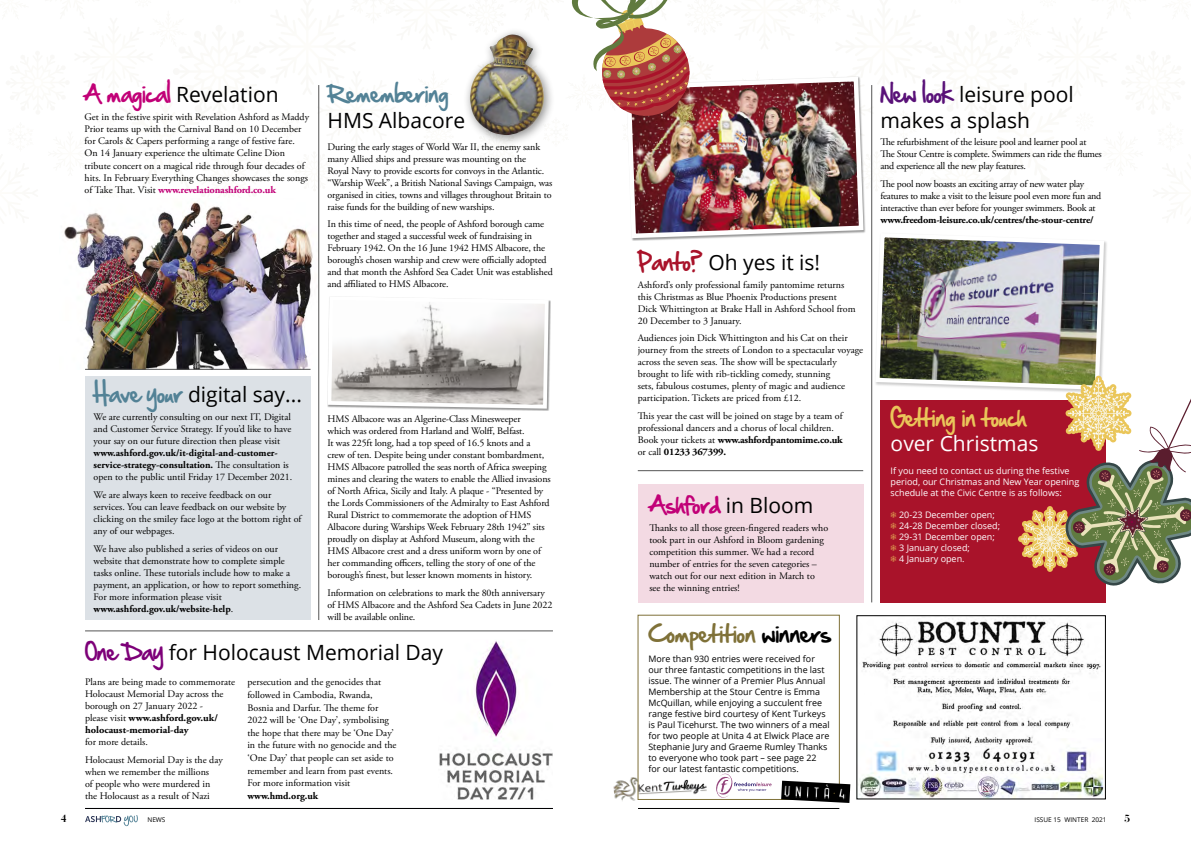
<style>
.page{position:relative;width:1191px;height:842px;background:#fff}
.page>*{position:absolute;margin:0;border:0;box-sizing:border-box;transform-origin:0 0}
.t1{font:21px/25.2px "Open Sans";color:#000}
.t2{font:21px "Hand Of Sean";color:#7f7138}
.t3{font:21px "Hand Of Sean";color:#eac65a}
.t4{font:21px "Hand Of Sean";color:#c10077}
.t5{font:21px "Open Sans";color:#fff}
.t6{font:21px "Hand Of Sean";color:#538296}
.t7{font:700 11px "Bauer Bodoni BT";color:#000}
.t8{font:10px/12px "Adobe Garamond Pro";letter-spacing:-.005em;color:#000}
.t9{font:10px/12px "Adobe Garamond Pro";letter-spacing:-.025em;color:#000}
.t10{font:700 10px/12px "Adobe Garamond Pro";color:#000}
.t11{font:700 10px "Adobe Garamond Pro";letter-spacing:-.02em;color:#000;scale:1.04 1}
.t12{font:9px/11px "Open Sans";color:#fff}
.t13{font:8.9px/11px "Open Sans";color:#000}
.t14{font:6.5px "Open Sans";color:#000}
.s1{font-family:"Hand Of Sean";color:#c10077}
.s2{font-weight:700;color:#c10077}
.s3{font-family:"Hand Of Sean";color:#538296}
.s4{font-weight:400}
.s5{font-weight:700}
.s6{font-family:"Hand Of Sean";color:#7d0078}
.s7{font-family:"Hand Of Sean";color:#591178}
.s8{font-family:"Hand Of Sean";color:#a9132a}
.s9{font-family:"Open Sans";color:#000}
.s10{color:#000}
</style>
<div class="page">
<svg style="left:716px;top:773px;width:55px;height:25px"></svg>
<img style="left:439px;top:641px;width:114px;height:158px">
<svg style="left:85px;top:815px;width:53px;height:11px"></svg>
<hr style="left:85px;top:808px;width:468px;height:1px;background:#000">
<hr style="left:638px;top:808px;width:201px;height:1px;background:#000">
<img style="left:858px;top:618px;width:246px;height:179px">
<div style="left:856px;top:615px;width:250px;height:184px;border:1px solid #000"></div>
<hr style="left:85px;top:631px;width:468px;height:1px;background:#555">
<img style="left:613px;top:774px;width:94px;height:27px">
<svg style="left:781px;top:781px;width:69px;height:22px"></svg>
<img style="left:784px;top:782px;width:62px;height:18px">
<div style="left:880px;top:400px;width:226px;height:202px;background:#a9132a"></div>
<div style="left:85px;top:377px;width:225px;height:243px;background:#dce1e6"></div>
<hr style="left:318px;top:85px;width:1px;height:535px;background:#555">
<hr style="left:871px;top:85px;width:1px;height:517px;background:#555">
<div style="left:638px;top:484px;width:225px;height:118px;background:#f3dae3"></div>
<img style="left:64px;top:0;width:1127px;height:587px">
<h1 class="t1" style="left:85px;top:82px;width:195px"><span class="s1">A magical</span> Revelation</h1>
<p class="t8" style="left:85px;top:111px;width:226px">Get in the festive spirit with Revelation Ashford as Maddy Prior teams up with the Carnival Band on 10 December for Carols &amp; Capers performing a range of festive fare.<br>On 14 January experience the ultimate Celine Dion tribute concert on a magical ride through four decades of hits. In February Everything Changes showcases the songs of Take That. Visit <span class="s2">www.revelationashford.co.uk</span></p>
<h1 class="t6" style="left:327px;top:75px;width:123px">Remembering</h1>
<h1 class="t1" style="left:327px;top:107px;width:139px">HMS Albacore</h1>
<p class="t8" style="left:327px;top:141px;width:226px">During the early stages of World War II, the enemy sank many Allied ships and pressure was mounting on the<br>Royal Navy to provide escorts for convoys in the Atlantic. “Warship Week”, a British National Savings Campaign, was organised in cities, towns and villages throughout Britain to raise funds for the building of new warships.</p>
<p class="t8" style="left:327px;top:218px;width:227px">In this time of need, the people of Ashford borough came together and staged a successful week of fundraising in February 1942. On the 16 June 1942 HMS Albacore, the borough’s chosen warship and crew were officially adopted and that month the Ashford Sea Cadet Unit was established and affiliated to HMS Albacore.</p>
<h1 class="t1" style="left:94px;top:382px;width:210px"><span class="s3">Have your</span> digital say...</h1>
<p class="t8" style="left:94px;top:411px;width:199px;text-align:justify">We are currently consulting on our next IT, Digital and Customer Service Strategy. If you’d like to have your say on our future direction then please visit</p>
<p class="t10" style="left:94px;top:447px;width:200px">www.ashford.gov.uk/it-digital-and-customer&shy;service-strategy-consultation. <span class="s4">The consultation is open to the public until Friday 17 December 2021.</span></p>
<p class="t8" style="left:94px;top:489px;width:209px">We are always keen to receive feedback on our services. You can leave feedback on our website by clicking on the smiley face logo at the bottom right of any of our webpages.</p>
<p class="t8" style="left:94px;top:543px;width:209px">We have also published a series of videos on our website that demonstrate how to complete simple tasks online. These tutorials include how to make a payment, an application, or how to report something.<br>For more information please visit <span class="s5">www.ashford.gov.uk/website-help</span>.</p>
<p class="t8" style="left:327px;top:413px;width:225px">HMS Albacore was an Algerine-Class Minesweeper<br>which was ordered from Harland and Wolff, Belfast.<br>It was 225ft long, had a top speed of 16.5 knots and a<br>crew of ten. Despite being under constant bombardment, HMS Albacore patrolled the seas north of Africa sweeping mines and clearing the waters to enable the Allied invasions of North Africa, Sicily and Italy. A plaque - “Presented by the Lords Commissioners of the Admiralty to East Ashford Rural District to commemorate the adoption of HMS Albacore during Warships Week February 28th 1942” sits proudly on display at Ashford Museum, along with the HMS Albacore crest and a dress uniform worn by one of her commanding officers, telling the story of one of the borough’s finest, but lesser known moments in history.</p>
<p class="t8" style="left:327px;top:587px;width:226px">Information on celebrations to mark the 80th anniversary of HMS Albacore and the Ashford Sea Cadets in June 2022 will be available online.</p>
<h1 class="t1" style="left:85px;top:639px;width:359px"><span class="s6">One Day</span> for Holocaust Memorial Day</h1>
<p class="t8" style="left:85px;top:676px;width:151px">Plans are being made to commemorate<br>Holocaust Memorial Day across the borough on 27 January 2022 -<br>please visit <span class="s5">www.ashford.gov.uk/ holocaust-memorial-day</span></p>
<p class="t8" style="left:85px;top:734px;width:139px;line-height:17.7px">for more details.<br>Holocaust Memorial Day is the day</p>
<p class="t8" style="left:85px;top:766px;width:127px;text-align:justify">when we remember the millions of people who were murdered in the Holocaust as a result of Nazi</p>
<p class="t8" style="left:247px;top:676px;width:151px;line-height:12.6px">persecution and the genocides that followed in Cambodia, Rwanda, Bosnia and Darfur. The theme for 2022 will be ‘One Day’, symbolising the hope that there may be ‘One Day’ in the future with no genocide and the ‘One Day’ that people can set aside to remember and learn from past events.<br>For more information visit</p>
<p class="t10" style="left:247px;top:790px;width:72px">www.hmd.org.uk</p>
<h1 class="t1" style="left:880px;top:82px;width:195px"><span class="s7">New look</span> leisure pool makes a splash</h1>
<p class="t9" style="left:880px;top:136px;width:223px">The refurbishment of the leisure pool and learner pool at<br>The Stour Centre is complete. Swimmers can ride the flumes and experience all the new play features.</p>
<p class="t9" style="left:880px;top:178px;width:222px">The pool now boasts an exciting array of new water play features to make a visit to the leisure pool even more fun and interactive than ever before for younger swimmers. Book at</p>
<p class="t11" style="left:880px;top:214px;width:206px">www.freedom-leisure.co.uk/centres/the-stour-centre/</p>
<h1 class="t1" style="left:638px;top:249px;width:184px"><span class="s8">Panto?</span> Oh yes it is!</h1>
<p class="t8" style="left:638px;top:279px;width:219px">Ashford’s only professional family pantomime returns this Christmas as Blue Phoenix Productions present Dick Whittington at Brake Hall in Ashford School from 20 December to 3 January.</p>
<p class="t8" style="left:638px;top:333px;width:227px">Audiences join Dick Whittington and his Cat on their journey from the streets of London to a spectacular voyage across the seven seas. The show will be spectacularly brought to life with rib-tickling comedy, stunning<br>sets, fabulous costumes, plenty of magic and audience participation. Tickets are priced from £12.</p>
<p class="t8" style="left:638px;top:410px;width:206px">This year the cast will be joined on stage by a team of professional dancers and a chorus of local children.<br>Book your tickets at <span class="s5">www.ashfordpantomime.co.uk </span>or call <span class="s5">01233 367399.</span></p>
<h1 class="t3" style="left:890px;top:399px;width:137px">Getting in touch</h1>
<h1 class="t5" style="left:890px;top:429px;width:149px">over Christmas</h1>
<p class="t12" style="left:890px;top:465px;width:190px">If you need to contact us during the festive period, our Christmas and New Year opening schedule at the Civic Centre is as follows:</p>
<p class="t12" style="left:899px;top:509px;width:102px">20-23 December open;<br>24-28 December closed;<br>29-31 December open;<br>3 January closed;<br>4 January open.</p>
<h1 class="t4" style="left:649px;top:486px;width:165px">Ashford <span class="s9">in Bloom</span></h1>
<p class="t8" style="left:649px;top:522px;width:180px">Thanks to all those green-fingered readers who took part in our Ashford in Bloom gardening competition this summer. We had a record number of entries for the seven categories – watch out for our next edition in March to see the winning entries!</p>
<h1 class="t2" style="left:648px;top:615px;width:184px">Competition <span class="s10">winners</span></h1>
<p class="t13" style="left:648px;top:653px;width:183px">More than 930 entries were received for our three fantastic competitions in the last issue. The winner of a Premier Plus Annual Membership at the Stour Centre is Emma McQuillan, while enjoying a succulent free range festive bird courtesy of Kent Turkeys is Paul Ticehurst. The two winners of a meal for two people at Unita 4 at Elwick Place are Stephanie Jury and Graeme Rumley Thanks to everyone who took part – see page 22 for our latest fantastic competitions.</p>
<p class="t7" style="left:61px;top:812px;width:7px">4</p>
<p class="t14" style="left:147px;top:816px;width:20px">NEWS</p>
<p class="t14" style="left:1034px;top:815px;width:74px">ISSUE 15 WINTER 2021</p>
<p class="t7" style="left:1124px;top:812px;width:7px">5</p>
</div>
